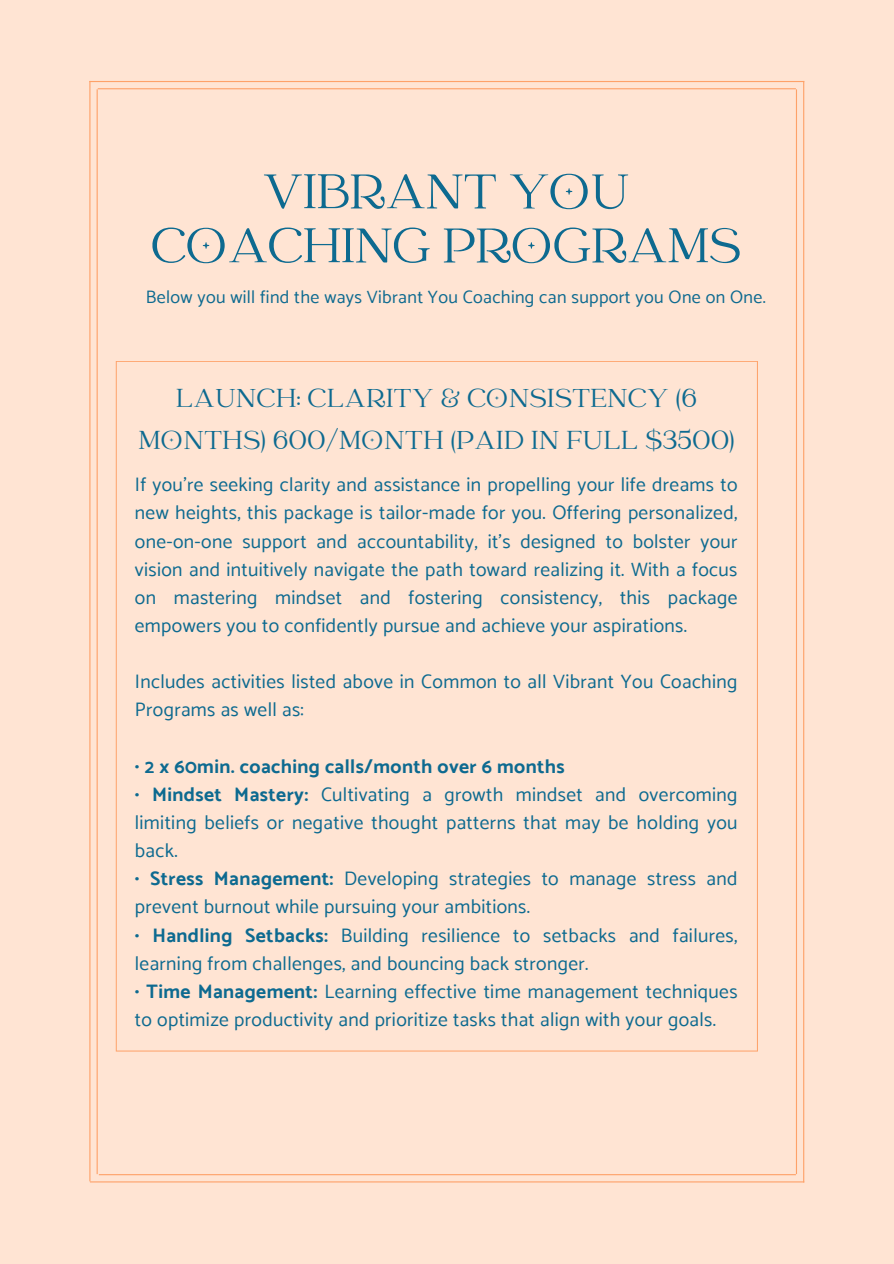
<style>
.page{position:relative;width:894px;height:1264px;background:#fff}
.page>*{position:absolute;margin:0;border:0;box-sizing:border-box;transform-origin:0 0}
.t1{font:54px/54px "Catchy Mager";color:#0d6a90;text-align:center}
.t2{font:28.65px/41.8px "Catchy Mager";letter-spacing:.02em;color:#0d6a90;text-align:center}
.t3{font:19.5px/28.2px "Catamaran";letter-spacing:.02em;color:#0d6a90}
.t4{font:700 19.5px "Catamaran";letter-spacing:.02em;color:#0d6a90}
.t5{font:18px "Catamaran";letter-spacing:.02em;color:#0d6a90}
.s1{font-weight:400}
.s2{font-weight:700}
</style>
<div class="page">
<div style="left:0;top:0;width:893px;height:1263px;background:#ffe4d3"></div>
<hr style="left:89px;top:81px;width:1px;height:1100px;background:#fea168">
<hr style="left:97px;top:89px;width:1px;height:1085px;background:#fea168">
<hr style="left:795px;top:89px;width:1px;height:1085px;background:#fea168">
<hr style="left:802px;top:81px;width:2px;height:1101px;background:#fea168">
<hr style="left:98px;top:88px;width:697px;height:1px;background:#fea168">
<hr style="left:89px;top:81px;width:715px;height:1px;background:#fea168">
<hr style="left:90px;top:1181px;width:714px;height:1px;background:#fea168">
<hr style="left:99px;top:1174px;width:696px;height:1px;background:#fea168">
<svg style="left:116px;top:361px;width:641px;height:690px"></svg>
<h1 class="t1" style="left:151px;top:169px;width:590px">VIBRANT YOU<br>COACHING PROGRAMS</h1>
<p class="t5" style="left:146px;top:286px;width:621px">Below you will find the ways Vibrant You Coaching can support you One on One.</p>
<h2 class="t2" style="left:138px;top:379px;width:597px">LAUNCH: CLARITY &amp; CONSISTENCY (6<br>MONTHS) 600/MONTH (PAID IN FULL $3500)</h2>
<p class="t3" style="left:135px;top:470px;width:604px;text-align:justify">If you're seeking clarity and assistance in propelling your life dreams to new heights, this package is tailor-made for you. Offering personalized, one-on-one support and accountability, it's designed to bolster your vision and intuitively navigate the path toward realizing it. With a focus on mastering mindset and fostering consistency, this package empowers you to confidently pursue and achieve your aspirations.</p>
<p class="t3" style="left:135px;top:667px;width:604px">Includes activities listed above in Common to all Vibrant You Coaching<br>Programs as well as:</p>
<p class="t4" style="left:135px;top:754px;width:431px"><span class="s1">•</span> 2 x 60min. coaching calls/month over 6 months</p>
<p class="t3" style="left:135px;top:780px;width:604px;text-align:justify">• <span class="s2">Mindset Mastery:</span> Cultivating a growth mindset and overcoming limiting beliefs or negative thought patterns that may be holding you back.</p>
<p class="t3" style="left:135px;top:864px;width:604px">• <span class="s2">Stress Management:</span> Developing strategies to manage stress and prevent burnout while pursuing your ambitions.</p>
<p class="t3" style="left:135px;top:920px;width:604px">• <span class="s2">Handling Setbacks:</span> Building resilience to setbacks and failures, learning from challenges, and bouncing back stronger.</p>
<p class="t3" style="left:135px;top:977px;width:604px">• <span class="s2">Time Management:</span> Learning effective time management techniques to optimize productivity and prioritize tasks that align with your goals.</p>
</div>
